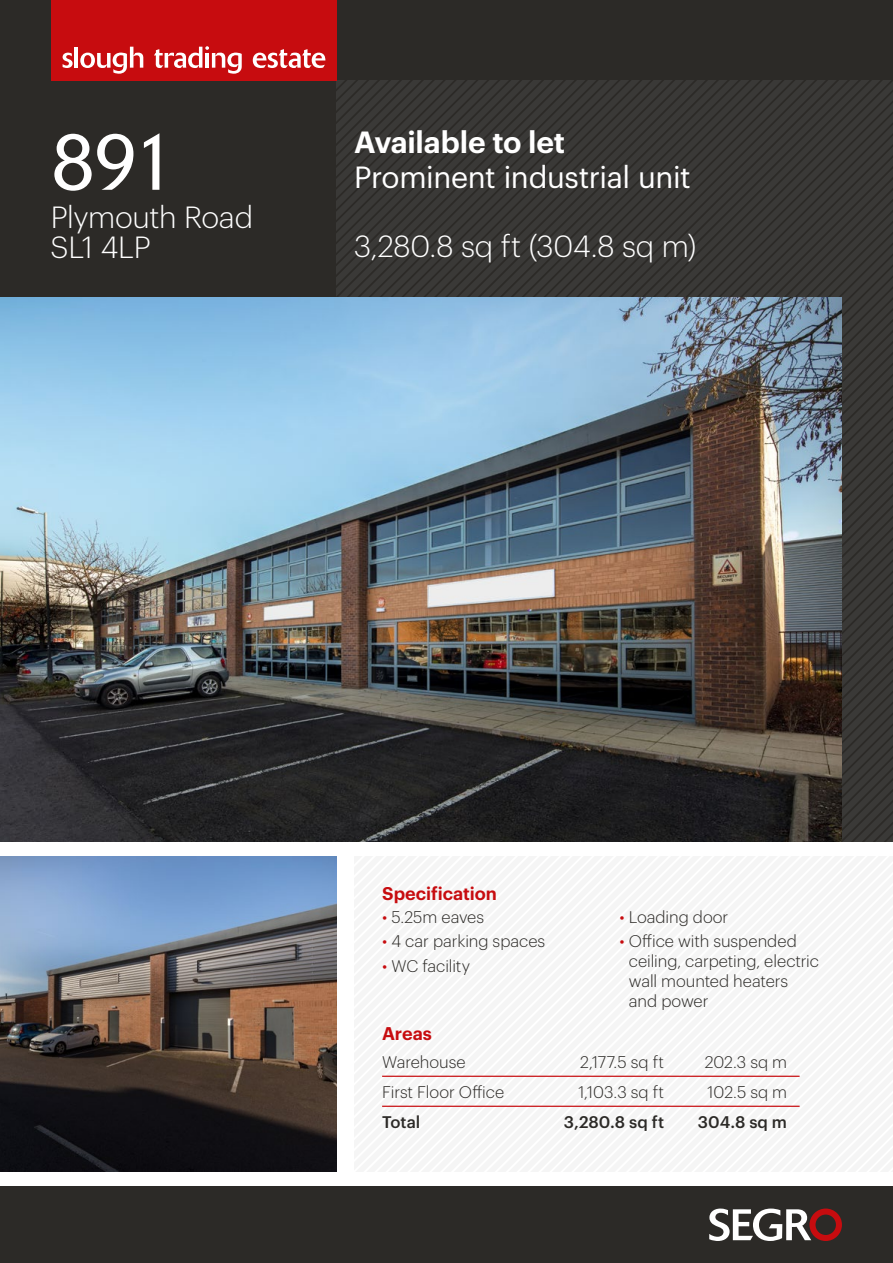
<style>
.page{position:relative;width:893px;height:1263px;background:#fff}
.page>*{position:absolute;margin:0;border:0;box-sizing:border-box;transform-origin:0 0}
.t1{font:300 80.7px "Delta BQ";color:#fff}
.t2{font:300 30px/30px "Graphik";letter-spacing:-.01em;color:#fff}
.t3{font:30px "Graphik";letter-spacing:-.015em;color:#fff}
.t4{font:600 30px "Graphik";letter-spacing:-.005em;color:#fff}
.t5{font:600 18px "Graphik";color:#c70c0f}
.t6{font:300 16.5px/19.8px "Graphik";color:#2c2a27}
.t7{font:500 16.5px "Graphik";color:#2c2a27}
.s1{color:#c70c0f}
</style>
<div class="page">
<div style="left:0;top:1186px;width:893px;height:77px;background:#2c2a27"></div>
<div style="left:0;top:0;width:893px;height:842px;background:linear-gradient(to right,#2d2b29,#32302e)"></div>
<svg style="left:738px;top:81px;width:11px;height:217px;background:#363533"></svg>
<svg style="left:749px;top:81px;width:11px;height:217px;background:#373633"></svg>
<svg style="left:760px;top:81px;width:11px;height:217px;background:#373533"></svg>
<svg style="left:771px;top:81px;width:11px;height:217px;background:#373533"></svg>
<svg style="left:782px;top:81px;width:11px;height:217px;background:#363533"></svg>
<svg style="left:793px;top:81px;width:11px;height:217px;background:#363533"></svg>
<svg style="left:804px;top:81px;width:11px;height:217px;background:#363533"></svg>
<svg style="left:815px;top:81px;width:11px;height:217px;background:#363533"></svg>
<svg style="left:826px;top:81px;width:10px;height:217px;background:#363533"></svg>
<svg style="left:836px;top:81px;width:57px;height:761px;background:#363533"></svg>
<img style="left:0;top:298px;width:842px;height:544px">
<img style="left:0;top:857px;width:337px;height:314px">
<div style="left:51px;top:0;width:286px;height:81px;background:#c70c0f"></div>
<svg style="left:63px;top:53px;width:10px;height:15px"></svg>
<hr style="left:75px;top:47px;width:3px;height:21px;background:#fff">
<svg style="left:80px;top:47px;width:63px;height:27px"></svg>
<svg style="left:253px;top:49px;width:72px;height:19px"></svg>
<svg style="left:154px;top:46px;width:88px;height:28px"></svg>
<svg style="left:709px;top:1208px;width:133px;height:33px"></svg>
<hr style="left:382px;top:1076px;width:418px;height:1px;background:#c70c0f">
<hr style="left:382px;top:1106px;width:418px;height:1px;background:#c70c0f">
<h1 class="t1" style="left:50px;top:114px;width:129px">891</h1>
<h2 class="t2" style="left:50px;top:199px;width:204px">Plymouth Road<br>SL1 4LP</h2>
<h2 class="t4" style="left:354px;top:120px;width:213px">Available to let</h2>
<h2 class="t3" style="left:354px;top:154px;width:338px">Prominent industrial unit</h2>
<h2 class="t2" style="left:354px;top:229px;width:344px">3,280.8 sq ft (304.8 sq m)</h2>
<p class="t5" style="left:382px;top:880px;width:116px">Specification</p>
<p class="t6" style="left:382px;top:906px;width:104px"><span class="s1">•</span> 5.25m eaves</p>
<p class="t6" style="left:382px;top:930px;width:165px"><span class="s1">•</span> 4 car parking spaces</p>
<p class="t6" style="left:382px;top:954px;width:89px"><span class="s1">•</span> WC facility</p>
<p class="t6" style="left:620px;top:906px;width:110px"><span class="s1">•</span> Loading door</p>
<p class="t6" style="left:629px;top:930px;width:192px;text-indent:-9px"><span class="s1">•</span> Office with suspended ceiling, carpeting, electric wall mounted heaters and power</p>
<p class="t5" style="left:382px;top:1019px;width:51px">Areas</p>
<p class="t6" style="left:382px;top:1051px;width:85px">Warehouse</p>
<p class="t6" style="left:580px;top:1051px;width:85px">2,177.5 sq ft</p>
<p class="t6" style="left:705px;top:1051px;width:84px">202.3 sq m</p>
<p class="t6" style="left:382px;top:1081px;width:124px">First Floor Office</p>
<p class="t6" style="left:578px;top:1081px;width:87px">1,103.3 sq ft</p>
<p class="t6" style="left:707px;top:1081px;width:81px">102.5 sq m</p>
<p class="t7" style="left:382px;top:1109px;width:40px">Total</p>
<p class="t7" style="left:564px;top:1109px;width:102px">3,280.8 sq ft</p>
<p class="t7" style="left:698px;top:1109px;width:91px">304.8 sq m</p>
</div>
